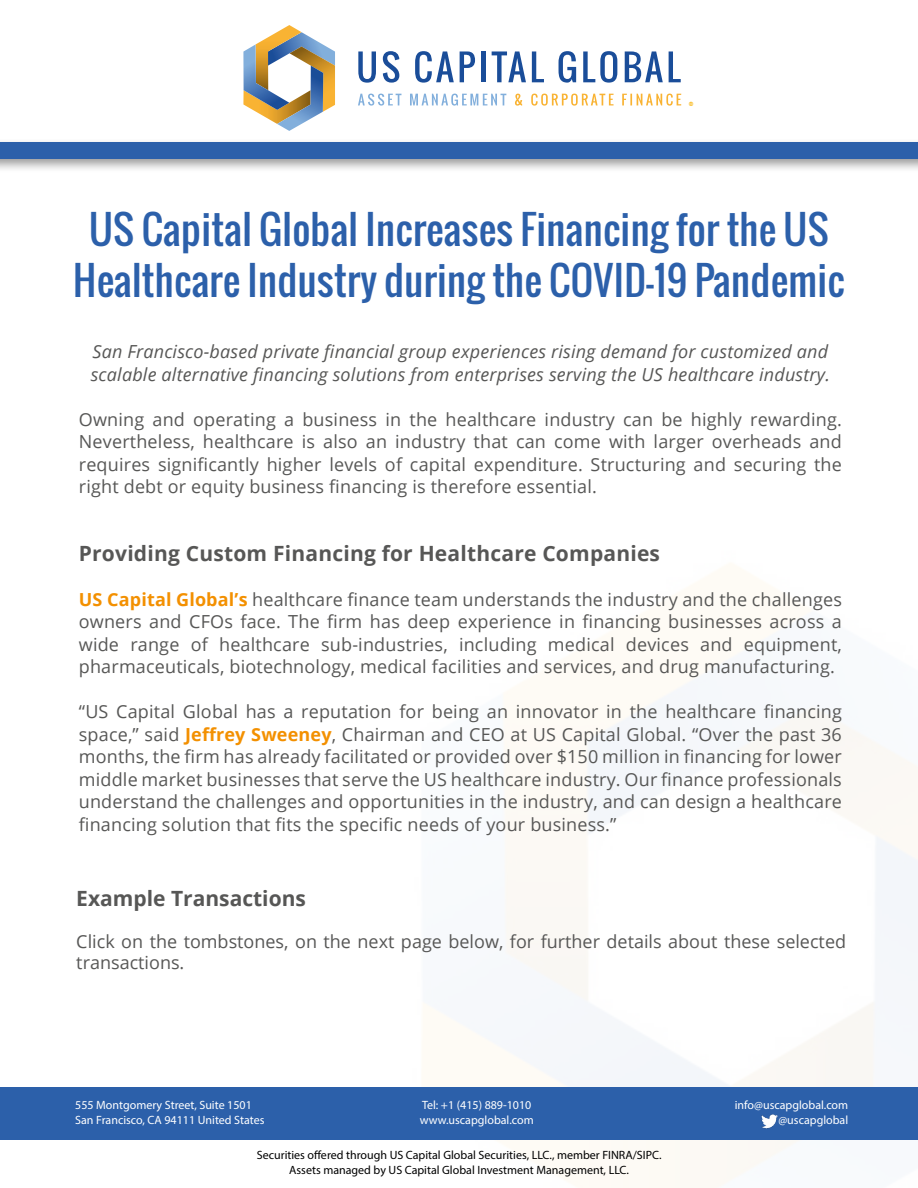
<style>
.page{position:relative;width:918px;height:1188px;background:#fff}
.page>*{position:absolute;margin:0;border:0;box-sizing:border-box;transform-origin:0 0}
.t1{font:39px/51px "Oswald";letter-spacing:.01em;color:#2c60aa;text-align:center}
.t2{font:700 21px "Open Sans";letter-spacing:.01em;color:#575756}
.t3{font:18px/22.5px "Open Sans";letter-spacing:.01em;color:#575756;text-align:justify}
.t4{font:italic 18px/22.5px "Open Sans";letter-spacing:.01em;color:#575756}
.t5{font:12px/15px "Myriad Pro";color:#fff}
.t6{font:12px/15.6px "Myriad Pro";color:#000;text-align:center}
.t7{font:700 6px "Oswald";color:#f9b818}
.s1{font-weight:700;color:#f39000}
</style>
<div class="page">
<img style="left:315px;top:566px;width:603px;height:622px">
<div style="left:0;top:138px;width:918px;height:35px;background:#000;opacity:.4"></div>
<div style="left:0;top:143px;width:918px;height:16px;background:#2c60aa"></div>
<svg style="left:243px;top:25px;width:92px;height:106px"></svg>
<svg style="left:358px;top:51px;width:18px;height:32px"></svg>
<svg style="left:383px;top:51px;width:16px;height:32px"></svg>
<svg style="left:415px;top:51px;width:39px;height:32px"></svg>
<svg style="left:460px;top:51px;width:15px;height:31px"></svg>
<div style="left:481px;top:51px;width:5px;height:31px;background:#1a4d99"></div>
<svg style="left:492px;top:51px;width:34px;height:31px"></svg>
<svg style="left:532px;top:51px;width:12px;height:31px"></svg>
<svg style="left:559px;top:51px;width:17px;height:32px"></svg>
<svg style="left:583px;top:51px;width:34px;height:32px"></svg>
<svg style="left:625px;top:51px;width:38px;height:31px"></svg>
<svg style="left:669px;top:51px;width:12px;height:31px"></svg>
<svg style="left:358px;top:94px;width:44px;height:12px"></svg>
<svg style="left:410px;top:94px;width:96px;height:12px"></svg>
<svg style="left:515px;top:94px;width:7px;height:12px"></svg>
<svg style="left:531px;top:94px;width:83px;height:12px"></svg>
<svg style="left:622px;top:94px;width:59px;height:12px"></svg>
<div style="left:0;top:1087px;width:918px;height:52px;background:#2c60aa"></div>
<img style="left:761px;top:1114px;width:17px;height:15px">
<p class="t7" style="left:689px;top:99px;width:6px">®</p>
<h1 class="t1" style="left:73px;top:203px;width:773px">US Capital Global Increases Financing for the US<br>Healthcare Industry during the COVID-19 Pandemic</h1>
<p class="t4" style="left:91px;top:340px;width:741px">San Francisco-based private financial group experiences rising demand for customized and scalable alternative financing solutions from enterprises serving the US healthcare industry.</p>
<p class="t3" style="left:79px;top:407px;width:765px">Owning and operating a business in the healthcare industry can be highly rewarding.<br>Nevertheless, healthcare is also an industry that can come with larger overheads and requires significantly higher levels of capital expenditure. Structuring and securing the right debt or equity business financing is therefore essential.</p>
<p class="t2" style="left:79px;top:538px;width:583px">Providing Custom Financing for Healthcare Companies</p>
<p class="t3" style="left:79px;top:587px;width:765px"><span class="s1">US Capital Global’s</span> healthcare finance team understands the industry and the challenges owners and CFOs face. The firm has deep experience in financing businesses across a wide range of healthcare sub-industries, including medical devices and equipment, pharmaceuticals, biotechnology, medical facilities and services, and drug manufacturing.</p>
<p class="t3" style="left:79px;top:700px;width:765px">“US Capital Global has a reputation for being an innovator in the healthcare financing space,” said <span class="s1">Jeffrey Sweeney</span>, Chairman and CEO at US Capital Global. “Over the past 36 months, the firm has already facilitated or provided over $150 million in financing for lower middle market businesses that serve the US healthcare industry. Our finance professionals understand the challenges and opportunities in the industry, and can design a healthcare financing solution that fits the specific needs of your business.”</p>
<p class="t2" style="left:76px;top:883px;width:231px">Example Transactions</p>
<p class="t3" style="left:76px;top:930px;width:771px;line-height:21px">Click on the tombstones, on the next page below, for further details about these selected transactions.</p>
<p class="t5" style="left:75px;top:1097px;width:191px">555 Montgomery Street, Suite 1501<br>San Francisco, CA 94111 United States</p>
<p class="t5" style="left:420px;top:1097px;width:115px">Tel: +1 (415) 889-1010 www.uscapglobal.com</p>
<p class="t5" style="left:735px;top:1097px;width:115px;text-align:right">info@uscapglobal.com @uscapglobal</p>
<p class="t6" style="left:257px;top:1147px;width:406px">Securities offered through US Capital Global Securities, LLC., member FINRA/SIPC.<br>Assets managed by US Capital Global Investment Management, LLC.</p>
</div>
